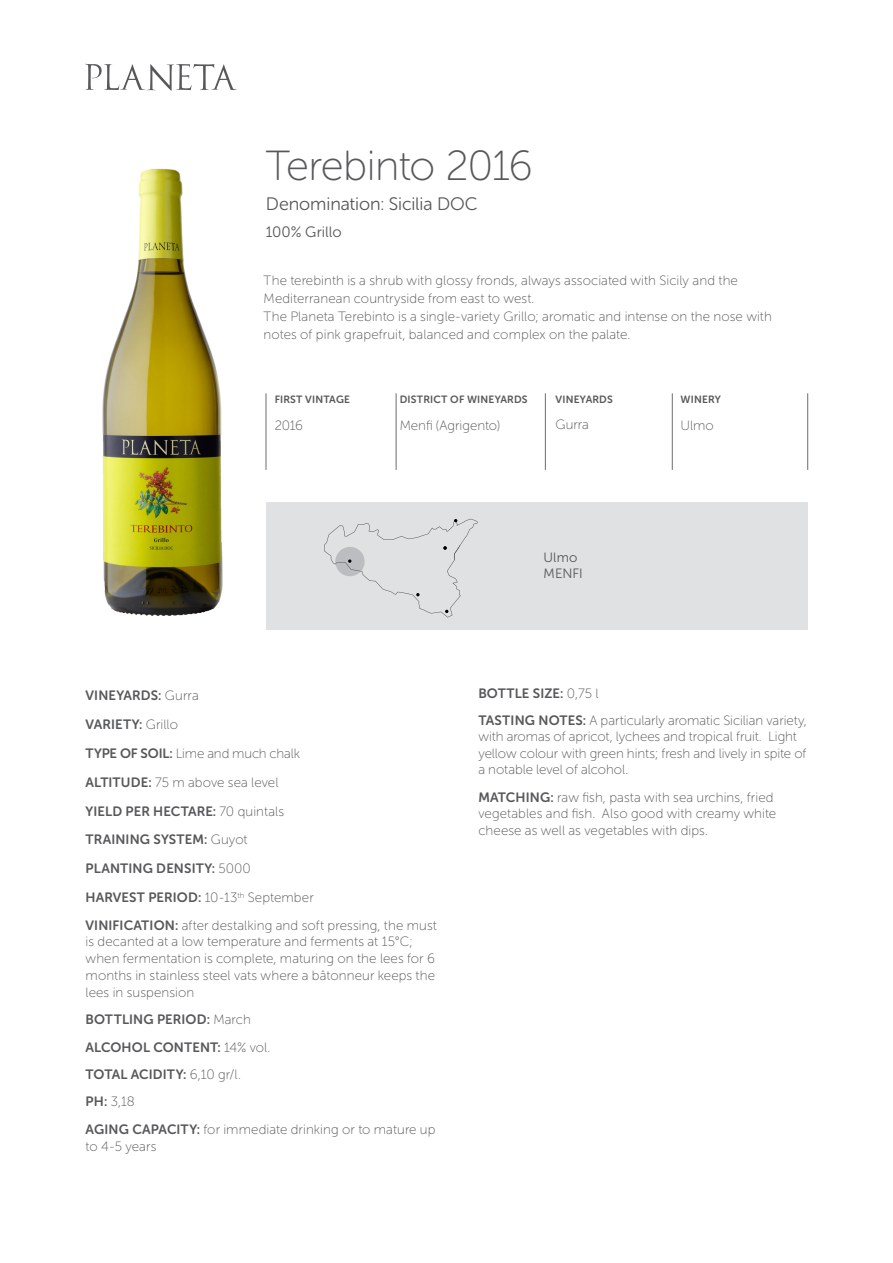
<style>
.page{position:relative;width:893px;height:1263px;background:#fff}
.page>*{position:absolute;margin:0;border:0;box-sizing:border-box;transform-origin:0 0}
.titolo_vino{font:42px "Museo Sans Rounded 100";letter-spacing:-.03em;color:#57585a}
.titolo_vino-2{font:18px "Museo Sans Rounded 300";letter-spacing:-.005em;color:#57585a}
.titolo_vino-3{font:15px "Museo Sans Rounded 300";color:#57585a}
.par_elenco{font:13.5px/16.8px "Museo Sans Rounded 100";letter-spacing:.005em;color:#57585a}
.par_elenco-2{font:13.5px "Museo Sans Rounded 700";letter-spacing:.01em;color:#57585a}
.titoletto_tabella{font:13.5px "Museo Sans Rounded 100";color:#57585a}
.par_TITOLETTO___test{font:13.5px "Museo Sans Rounded 100";letter-spacing:-.005em;color:#57585a}
.par_elenco-3{font:13.5px/16.2px "Museo Sans Rounded 300";letter-spacing:.005em;color:#57585a}
.titoletto_tabella-2{font:10.5px "Museo Sans Rounded 700";letter-spacing:.02em;color:#57585a}
.s1{font-family:"Museo Sans Rounded 100"}
.s2{font-family:"Museo Sans Rounded 700"}
</style>
<div class="page">
<img style="left:102px;top:168px;width:121px;height:448px">
<hr style="left:396px;top:393px;width:1px;height:77px;background:#6c6d70">
<hr style="left:266px;top:393px;width:1px;height:77px;background:#6c6d70">
<hr style="left:545px;top:393px;width:1px;height:77px;background:#6c6d70">
<hr style="left:672px;top:393px;width:1px;height:77px;background:#6c6d70">
<hr style="left:807px;top:393px;width:1px;height:77px;background:#6c6d70">
<svg style="left:85px;top:64px;width:152px;height:27px"></svg>
<div style="left:266px;top:502px;width:542px;height:128px;background:#e0e1e3"></div>
<svg style="left:324px;top:519px;width:154px;height:98px"></svg>
<p class="titolo_vino" style="left:266px;top:144px;width:268px">Terebinto 2016</p>
<p class="titolo_vino-2" style="left:266px;top:195px;width:213px">Denomination: Sicilia DOC</p>
<p class="titolo_vino-3" style="left:266px;top:224px;width:77px">100% Grillo</p>
<p class="par_elenco" style="left:264px;top:272px;width:476px;line-height:18px">The terebinth is a shrub with glossy fronds, always associated with Sicily and the<br>Mediterranean countryside from east to west.</p>
<p class="par_elenco" style="left:264px;top:308px;width:510px;line-height:18px">The Planeta Terebinto is a single-variety Grillo; aromatic and intense on the nose with notes of pink grapefruit, balanced and complex on the palate.</p>
<p class="titoletto_tabella-2" style="left:275px;top:394px;width:77px">FIRST VINTAGE</p>
<p class="par_TITOLETTO___test" style="left:275px;top:418px;width:30px">2016</p>
<p class="titoletto_tabella-2" style="left:400px;top:394px;width:129px">DISTRICT OF WINEYARDS</p>
<p class="titoletto_tabella" style="left:400px;top:418px;width:102px">Menfi (Agrigento)</p>
<p class="titoletto_tabella-2" style="left:556px;top:393px;width:59px">VINEYARDS</p>
<p class="par_TITOLETTO___test" style="left:556px;top:417px;width:35px">Gurra</p>
<p class="par_elenco-3" style="left:544px;top:549px;width:41px">Ulmo<br>MENFI</p>
<p class="titoletto_tabella-2" style="left:681px;top:394px;width:42px">WINERY</p>
<p class="titoletto_tabella" style="left:681px;top:418px;width:35px">Ulmo</p>
<p class="par_elenco-2" style="left:86px;top:688px;width:115px">VINEYARDS: <span class="s1">Gurra</span></p>
<p class="par_elenco-2" style="left:86px;top:717px;width:94px">VARIETY: <span class="s1">Grillo</span></p>
<p class="par_elenco" style="left:86px;top:745px;width:216px"><span class="s2">TYPE OF SOIL:</span> Lime and much chalk</p>
<p class="par_elenco" style="left:86px;top:774px;width:194px"><span class="s2">ALTITUDE:</span> 75 m above sea level</p>
<p class="par_elenco-2" style="left:86px;top:803px;width:200px">YIELD PER HECTARE: <span class="s1">70 quintals</span></p>
<p class="par_elenco-2" style="left:86px;top:832px;width:164px">TRAINING SYSTEM: <span class="s1">Guyot</span></p>
<p class="par_elenco-2" style="left:86px;top:861px;width:167px">PLANTING DENSITY: <span class="s1">5000</span></p>
<p class="par_elenco-2" style="left:86px;top:890px;width:230px">HARVEST PERIOD: <span class="s1">10-13</span><sup>th</sup> <span class="s1">September</span></p>
<p class="par_elenco" style="left:86px;top:917px;width:353px"><span class="s2">VINIFICATION:</span> after destalking and soft pressing, the must is decanted at a low temperature and ferments at 15°C; when fermentation is complete, maturing on the lees for 6 months in stainless steel vats where a bâtonneur keeps the lees in suspension</p>
<p class="par_elenco-2" style="left:86px;top:1012px;width:167px">BOTTLING PERIOD: <span class="s1">March</span></p>
<p class="par_elenco-2" style="left:86px;top:1039px;width:186px">ALCOHOL CONTENT: <span class="s1">14% vol.</span></p>
<p class="par_elenco-2" style="left:86px;top:1067px;width:157px">TOTAL ACIDITY: <span class="s1">6,10 gr/l.</span></p>
<p class="par_elenco" style="left:86px;top:1093px;width:51px"><span class="s2">PH:</span> 3,18</p>
<p class="par_elenco" style="left:86px;top:1121px;width:351px"><span class="s2">AGING CAPACITY:</span> for immediate drinking or to mature up to 4-5 years</p>
<p class="par_elenco-2" style="left:478px;top:686px;width:122px">BOTTLE SIZE: <span class="s1">0,75 l</span></p>
<p class="par_elenco" style="left:478px;top:712px;width:330px"><span class="s2">TASTING NOTES:</span> A particularly aromatic Sicilian variety, with aromas of apricot, lychees and tropical fruit. Light yellow colour with green hints; fresh and lively in spite of a notable level of alcohol.</p>
<p class="par_elenco" style="left:478px;top:789px;width:299px"><span class="s2">MATCHING:</span> raw fish, pasta with sea urchins, fried vegetables and fish. Also good with creamy white cheese as well as vegetables with dips.</p>
</div>
